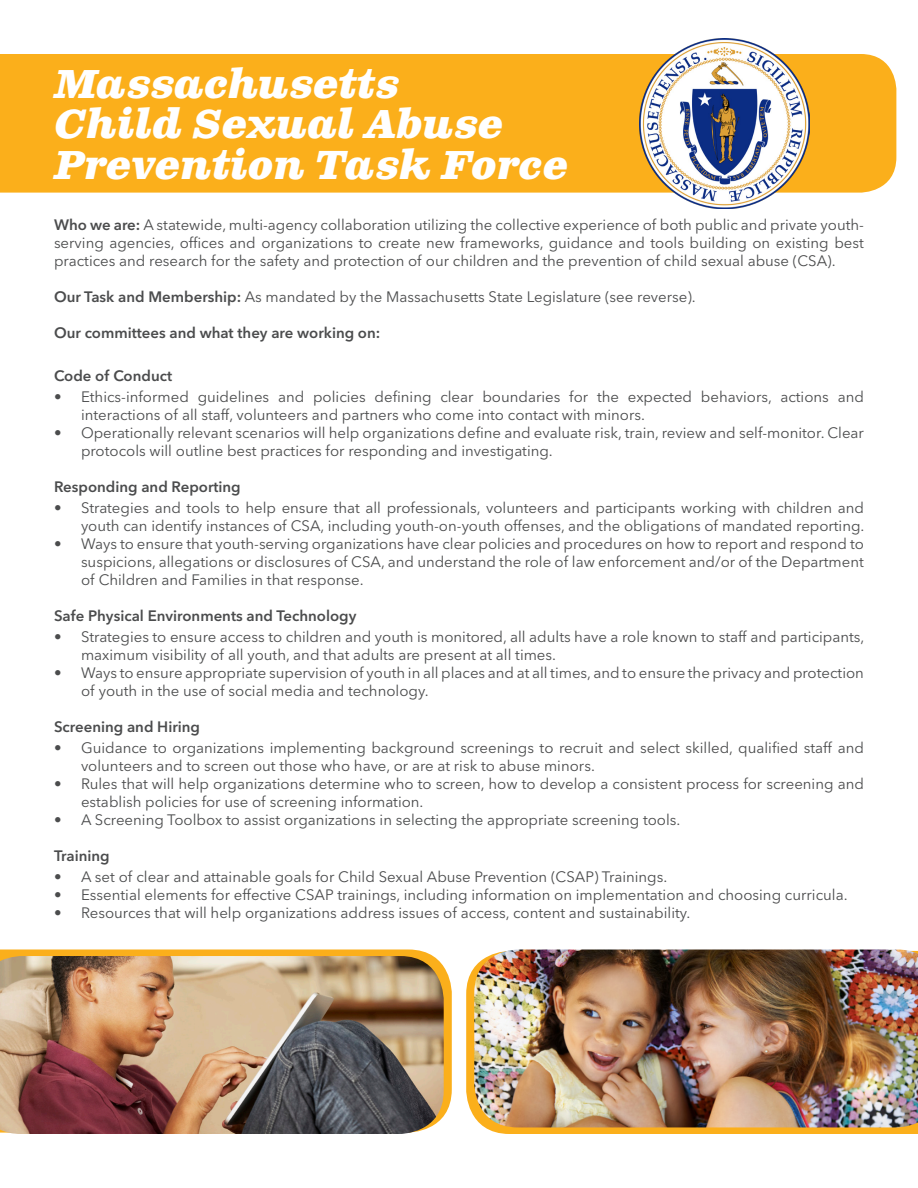
<style>
.page{position:relative;width:918px;height:1188px;background:#fff}
.page>*{position:absolute;margin:0;border:0;box-sizing:border-box;transform-origin:0 0}
.t1{font:italic 700 40.65px/40.7px "Clarendon Text Pro";letter-spacing:-.02em;color:#fff}
.t2{font:15px/18px "Avenir Next LT Pro";color:#4b4c4d}
.Paragraph_Style_1{font:600 15px "Avenir Next LT Pro";color:#4b4c4d}
.s1{font-weight:600}
</style>
<div class="page">
<div style="left:0;top:54px;width:896px;height:139px;background:#fbaf1b"></div>
<img style="left:639px;top:38px;width:170px;height:171px">
<svg style="left:466px;top:968px;width:452px;height:166px;background:#f7b434"></svg>
<img style="left:474px;top:950px;width:444px;height:177px">
<svg style="left:0;top:950px;width:452px;height:166px;background:#fbb732"></svg>
<img style="left:0;top:956px;width:444px;height:178px">
<p class="t1" style="left:54px;top:66px;width:516px">Massachusetts<br>Child Sexual Abuse<br>Prevention Task Force</p>
<p class="t2" style="left:54px;top:216px;width:812px;text-align:justify"><span class="s1">Who we are:</span> A statewide, multi-agency collaboration utilizing the collective experience of both public and private youth&shy;serving agencies, offices and organizations to create new frameworks, guidance and tools building on existing best practices and research for the safety and protection of our children and the prevention of child sexual abuse (CSA).</p>
<p class="t2" style="left:54px;top:288px;width:643px"><span class="s1">Our Task and Membership:</span> As mandated by the Massachusetts State Legislature (see reverse).</p>
<p class="Paragraph_Style_1" style="left:54px;top:324px;width:328px">Our committees and what they are working on:</p>
<p class="Paragraph_Style_1" style="left:54px;top:367px;width:120px">Code of Conduct</p>
<p class="t2" style="left:81px;top:388px;width:784px;text-indent:-27px">• Ethics-informed guidelines and policies defining clear boundaries for the expected behaviors, actions and interactions of all staff, volunteers and partners who come into contact with minors.</p>
<p class="t2" style="left:81px;top:424px;width:784px;text-indent:-27px">• Operationally relevant scenarios will help organizations define and evaluate risk, train, review and self-monitor. Clear protocols will outline best practices for responding and investigating.</p>
<p class="Paragraph_Style_1" style="left:54px;top:478px;width:188px">Responding and Reporting</p>
<p class="t2" style="left:54px;top:499px;width:812px;text-align:right">• Strategies and tools to help ensure that all professionals, volunteers and participants working with children and youth can identify instances of CSA, including youth-on-youth offenses, and the obligations of mandated reporting.</p>
<p class="t2" style="left:81px;top:535px;width:785px;text-align:justify;text-indent:-27px">• Ways to ensure that youth-serving organizations have clear policies and procedures on how to report and respond to suspicions, allegations or disclosures of CSA, and understand the role of law enforcement and/or of the Department of Children and Families in that response.</p>
<p class="Paragraph_Style_1" style="left:54px;top:607px;width:304px">Safe Physical Environments and Technology</p>
<p class="t2" style="left:81px;top:628px;width:785px;text-indent:-27px">• Strategies to ensure access to children and youth is monitored, all adults have a role known to staff and participants, maximum visibility of all youth, and that adults are present at all times.</p>
<p class="t2" style="left:81px;top:664px;width:785px;text-indent:-27px">• Ways to ensure appropriate supervision of youth in all places and at all times, and to ensure the privacy and protection of youth in the use of social media and technology.</p>
<p class="Paragraph_Style_1" style="left:54px;top:718px;width:148px">Screening and Hiring</p>
<p class="t2" style="left:81px;top:739px;width:784px;text-indent:-27px">• Guidance to organizations implementing background screenings to recruit and select skilled, qualified staff and volunteers and to screen out those who have, or are at risk to abuse minors.</p>
<p class="t2" style="left:81px;top:775px;width:784px;text-indent:-27px">• Rules that will help organizations determine who to screen, how to develop a consistent process for screening and establish policies for use of screening information.</p>
<p class="t2" style="left:54px;top:811px;width:628px">• A Screening Toolbox to assist organizations in selecting the appropriate screening tools.</p>
<p class="Paragraph_Style_1" style="left:54px;top:847px;width:57px">Training</p>
<p class="t2" style="left:54px;top:868px;width:615px">• A set of clear and attainable goals for Child Sexual Abuse Prevention (CSAP) Trainings.</p>
<p class="t2" style="left:54px;top:886px;width:795px">• Essential elements for effective CSAP trainings, including information on implementation and choosing curricula.</p>
<p class="t2" style="left:54px;top:904px;width:638px">• Resources that will help organizations address issues of access, content and sustainability.</p>
</div>
